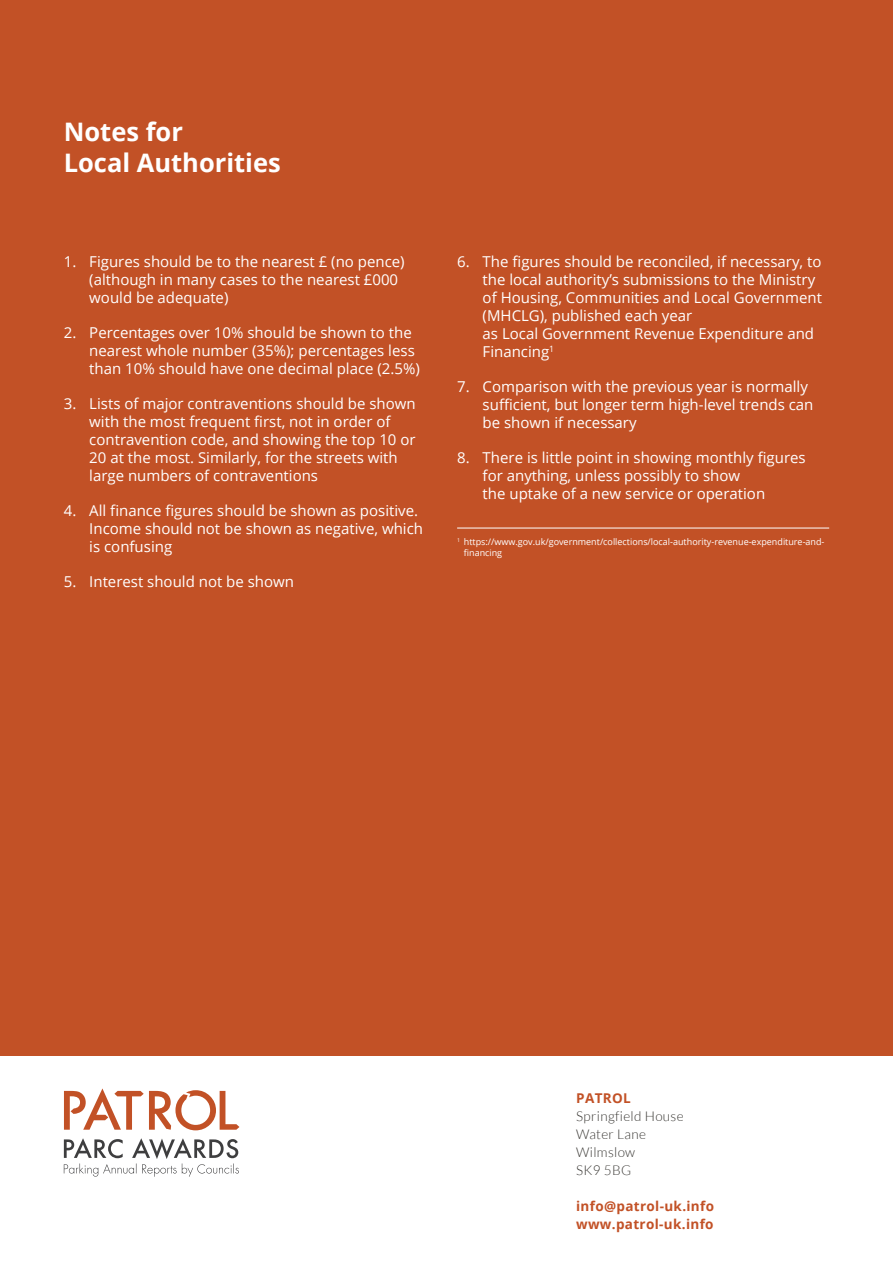
<style>
.page{position:relative;width:893px;height:1263px;background:#fff}
.page>*{position:absolute;margin:0;border:0;box-sizing:border-box;transform-origin:0 0}
.t1{font:700 25.5px/30.6px "Open Sans";color:#fff}
.t2{font:15px/18px "Open Sans";color:#fff}
.t3{font:700 13.5px/18px "Open Sans";letter-spacing:.025em;color:#c25126}
.t4{font:300 13.5px/18px "Lato";letter-spacing:.025em;color:#393733}
.t5{font:9px/10.8px "Open Sans";color:#fff}
</style>
<div class="page">
<div style="left:0;top:0;width:893px;height:1055px;background:#c25126"></div>
<hr style="left:457px;top:528px;width:372px;height:1px;background:#fff">
<svg style="left:64px;top:1088px;width:175px;height:42px"></svg>
<svg style="left:64px;top:1138px;width:175px;height:39px"></svg>
<h1 class="t1" style="left:64px;top:116px;width:219px">Notes for<br>Local Authorities</h1>
<p class="t2" style="left:89px;top:252px;width:317px;text-indent:-26px">1. Figures should be to the nearest £ (no pence) (although in many cases to the nearest £000 would be adequate)</p>
<p class="t2" style="left:89px;top:323px;width:332px;text-indent:-26px">2. Percentages over 10% should be shown to the nearest whole number (35%); percentages less than 10% should have one decimal place (2.5%)</p>
<p class="t2" style="left:89px;top:394px;width:328px;text-indent:-26px">3. Lists of major contraventions should be shown with the most frequent first, not in order of contravention code, and showing the top 10 or 20 at the most. Similarly, for the streets with large numbers of contraventions</p>
<p class="t2" style="left:89px;top:501px;width:335px;text-indent:-26px">4. All finance figures should be shown as positive.<br>Income should not be shown as negative, which is confusing</p>
<p class="t2" style="left:64px;top:572px;width:232px">5. Interest should not be shown</p>
<p class="t2" style="left:483px;top:252px;width:341px;text-indent:-26px">6. The figures should be reconciled, if necessary, to the local authority’s submissions to the Ministry of Housing, Communities and Local Government (MHCLG), published each year<br>as Local Government Revenue Expenditure and Financing<sup>1</sup></p>
<p class="t2" style="left:483px;top:377px;width:332px;text-indent:-26px">7. Comparison with the previous year is normally sufficient, but longer term high-level trends can be shown if necessary</p>
<p class="t2" style="left:483px;top:448px;width:325px;text-indent:-26px">8. There is little point in showing monthly figures for anything, unless possibly to show<br>the uptake of a new service or operation</p>
<p class="t5" style="left:464px;top:536px;width:362px;text-indent:-7px"><sup>1</sup> https://www.gov.uk/government/collections/local-authority-revenue-expenditure-and&shy;financing</p>
<p class="t3" style="left:576px;top:1089px;width:56px">PATROL</p>
<p class="t4" style="left:576px;top:1107px;width:109px">Springfield House<br>Water Lane<br>Wilmslow<br>SK9 5BG</p>
<p class="t3" style="left:576px;top:1197px;width:139px">info@patrol-uk.info www.patrol-uk.info</p>
</div>
